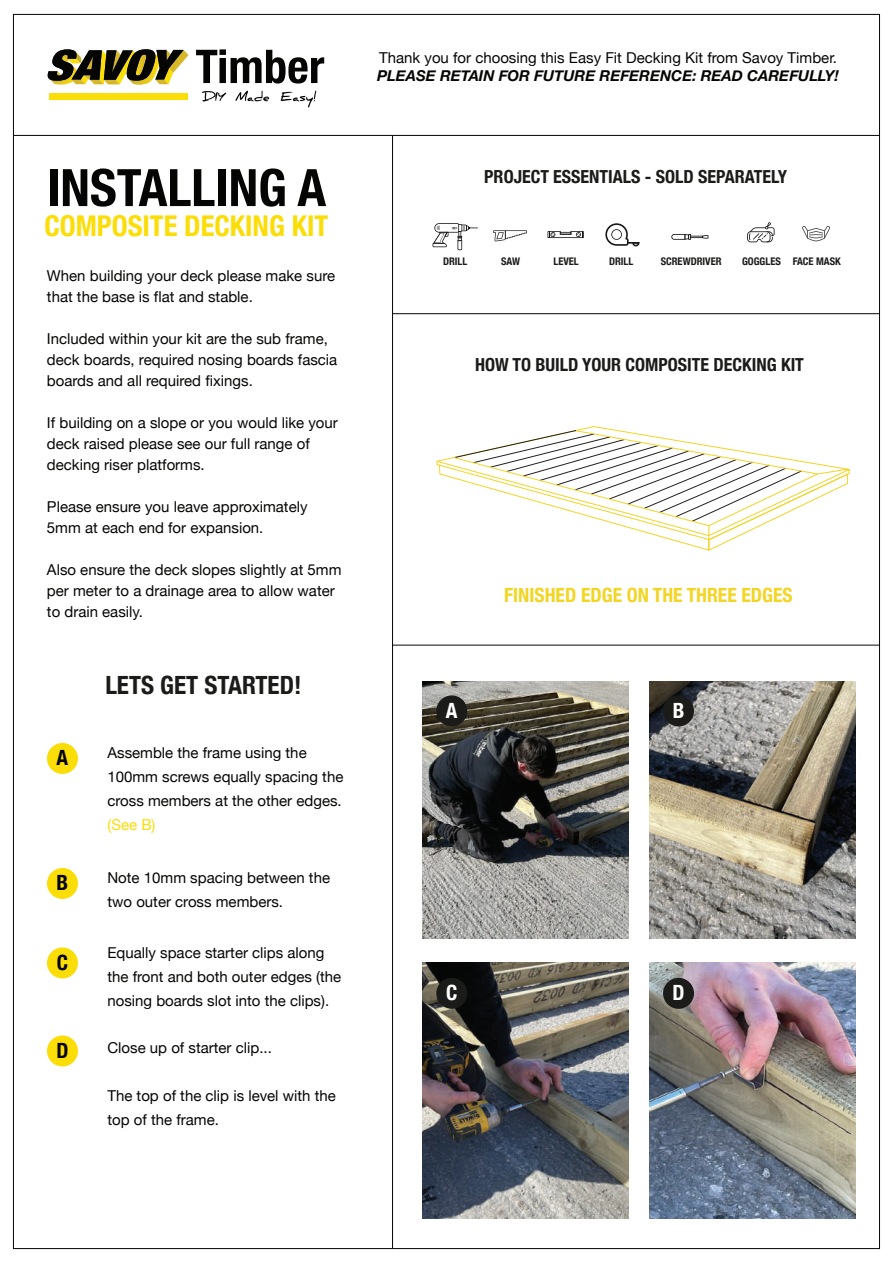
<style>
.page{position:relative;width:893px;height:1263px;background:#fff}
.page>*{position:absolute;margin:0;border:0;box-sizing:border-box;transform-origin:0 0}
.t1{font:700 condensed 51.6px "Helvetica Neue";color:#050604}
.t2{font:700 condensed 28.65px "Helvetica Neue";color:#fbdd08}
.t3{font:700 condensed 25.2px "Helvetica Neue";color:#1b1b1a}
.t4{font:700 condensed 21px "Helvetica Neue";color:#050604}
.t5{font:700 condensed 21px "Helvetica Neue";color:#fff}
.t6{font:700 condensed 19.65px "Helvetica Neue";color:#f2d525}
.t7{font:700 condensed 18px "Helvetica Neue";color:#1b1b1a}
.t8{font:15px/21px "Helvetica Neue";color:#050604}
.t9{font:italic 700 15px "Helvetica Neue";color:#050604}
.t10{font:15px "Helvetica Neue";color:#fbdd08}
.t11{font:700 condensed 10.5px "Helvetica Neue";color:#1b1b1a}
</style>
<div class="page">
<svg style="left:196px;top:49px;width:128px;height:35px"></svg>
<svg style="left:202px;top:91px;width:24px;height:10px"></svg>
<svg style="left:235px;top:91px;width:34px;height:10px"></svg>
<svg style="left:281px;top:91px;width:35px;height:16px"></svg>
<div style="left:49px;top:94px;width:139px;height:6px;background:#fbdd08"></div>
<svg style="left:48px;top:49px;width:141px;height:36px"></svg>
<div style="left:47px;top:743px;width:31px;height:31px;background:#fbdd08;border-radius:50%"></div>
<div style="left:47px;top:868px;width:31px;height:31px;background:#fbdd08;border-radius:50%"></div>
<div style="left:47px;top:947px;width:31px;height:31px;background:#fbdd08;border-radius:50%"></div>
<div style="left:47px;top:1035px;width:31px;height:31px;background:#fbdd08;border-radius:50%"></div>
<hr style="left:13px;top:135px;width:866px;height:1px;background:#050604">
<hr style="left:393px;top:313px;width:486px;height:1px;background:#050604">
<hr style="left:393px;top:645px;width:486px;height:1px;background:#050604">
<svg style="left:432px;top:223px;width:46px;height:27px"></svg>
<svg style="left:493px;top:230px;width:34px;height:11px"></svg>
<svg style="left:547px;top:231px;width:37px;height:7px"></svg>
<svg style="left:605px;top:223px;width:34px;height:23px"></svg>
<svg style="left:671px;top:234px;width:37px;height:6px"></svg>
<svg style="left:747px;top:222px;width:28px;height:20px"></svg>
<svg style="left:802px;top:226px;width:28px;height:15px"></svg>
<hr style="left:392px;top:135px;width:1px;height:1113px;background:#050604">
<img style="left:422px;top:681px;width:206px;height:257px">
<img style="left:649px;top:681px;width:206px;height:257px">
<img style="left:422px;top:963px;width:206px;height:255px">
<img style="left:649px;top:963px;width:206px;height:255px">
<div style="left:436px;top:695px;width:31px;height:31px;background:#1b1b1a;border-radius:50%"></div>
<div style="left:663px;top:695px;width:31px;height:31px;background:#1b1b1a;border-radius:50%"></div>
<div style="left:436px;top:978px;width:31px;height:31px;background:#1b1b1a;border-radius:50%"></div>
<div style="left:663px;top:978px;width:31px;height:31px;background:#1b1b1a;border-radius:50%"></div>
<svg style="left:436px;top:430px;width:414px;height:121px"></svg>
<p class="t8" style="left:379px;top:48px;width:459px">Thank you for choosing this Easy Fit Decking Kit from Savoy Timber.</p>
<p class="t9" style="left:377px;top:64px;width:463px">PLEASE RETAIN FOR FUTURE REFERENCE: READ CAREFULLY!</p>
<h1 class="t1" style="left:47px;top:145px;width:281px">INSTALLING A</h1>
<h2 class="t2" style="left:44px;top:202px;width:285px">COMPOSITE DECKING KIT</h2>
<p class="t8" style="left:47px;top:266px;width:290px">When building your deck please make sure that the base is flat and stable.</p>
<p class="t8" style="left:47px;top:329px;width:292px">Included within your kit are the sub frame, deck boards, required nosing boards fascia boards and all required fixings.</p>
<p class="t8" style="left:47px;top:413px;width:292px">If building on a slope or you would like your deck raised please see our full range of decking riser platforms.</p>
<p class="t8" style="left:47px;top:497px;width:262px">Please ensure you leave approximately<br>5mm at each end for expansion.</p>
<p class="t8" style="left:47px;top:560px;width:296px">Also ensure the deck slopes slightly at 5mm per meter to a drainage area to allow water to drain easily.</p>
<h3 class="t3" style="left:105px;top:664px;width:198px">LETS GET STARTED!</h3>
<h3 class="t4" style="left:57px;top:740px;width:13px">A</h3>
<p class="t8" style="left:107px;top:742px;width:237px;line-height:24px">Assemble the frame using the<br>100mm screws equally spacing the cross members at the other edges.</p>
<p class="t10" style="left:107px;top:814px;width:50px">(See B)</p>
<h3 class="t4" style="left:57px;top:865px;width:13px">B</h3>
<p class="t8" style="left:107px;top:867px;width:224px;line-height:24px">Note 10mm spacing between the two outer cross members.</p>
<h3 class="t4" style="left:57px;top:945px;width:13px">C</h3>
<p class="t8" style="left:107px;top:942px;width:235px;line-height:24px">Equally space starter clips along the front and both outer edges (the nosing boards slot into the clips).</p>
<h3 class="t4" style="left:56px;top:1033px;width:14px">D</h3>
<p class="t8" style="left:107px;top:1038px;width:166px">Close up of starter clip...</p>
<p class="t8" style="left:107px;top:1084px;width:230px;line-height:24px">The top of the clip is level with the top of the frame.</p>
<p class="t7" style="left:484px;top:161px;width:304px">PROJECT ESSENTIALS - SOLD SEPARATELY</p>
<p class="t11" style="left:443px;top:253px;width:26px">DRILL</p>
<p class="t11" style="left:501px;top:253px;width:21px">SAW</p>
<p class="t11" style="left:553px;top:253px;width:27px">LEVEL</p>
<p class="t11" style="left:609px;top:253px;width:26px">DRILL</p>
<p class="t11" style="left:661px;top:253px;width:62px">SCREWDRIVER</p>
<p class="t11" style="left:742px;top:253px;width:100px">GOGGLES FACE MASK</p>
<p class="t7" style="left:475px;top:349px;width:330px">HOW TO BUILD YOUR COMPOSITE DECKING KIT</p>
<h3 class="t6" style="left:504px;top:579px;width:290px">FINISHED EDGE ON THE THREE EDGES</h3>
<h3 class="t5" style="left:446px;top:693px;width:13px">A</h3>
<h3 class="t5" style="left:673px;top:693px;width:13px">B</h3>
<h3 class="t5" style="left:446px;top:975px;width:13px">C</h3>
<h3 class="t5" style="left:672px;top:975px;width:14px">D</h3>
</div>
